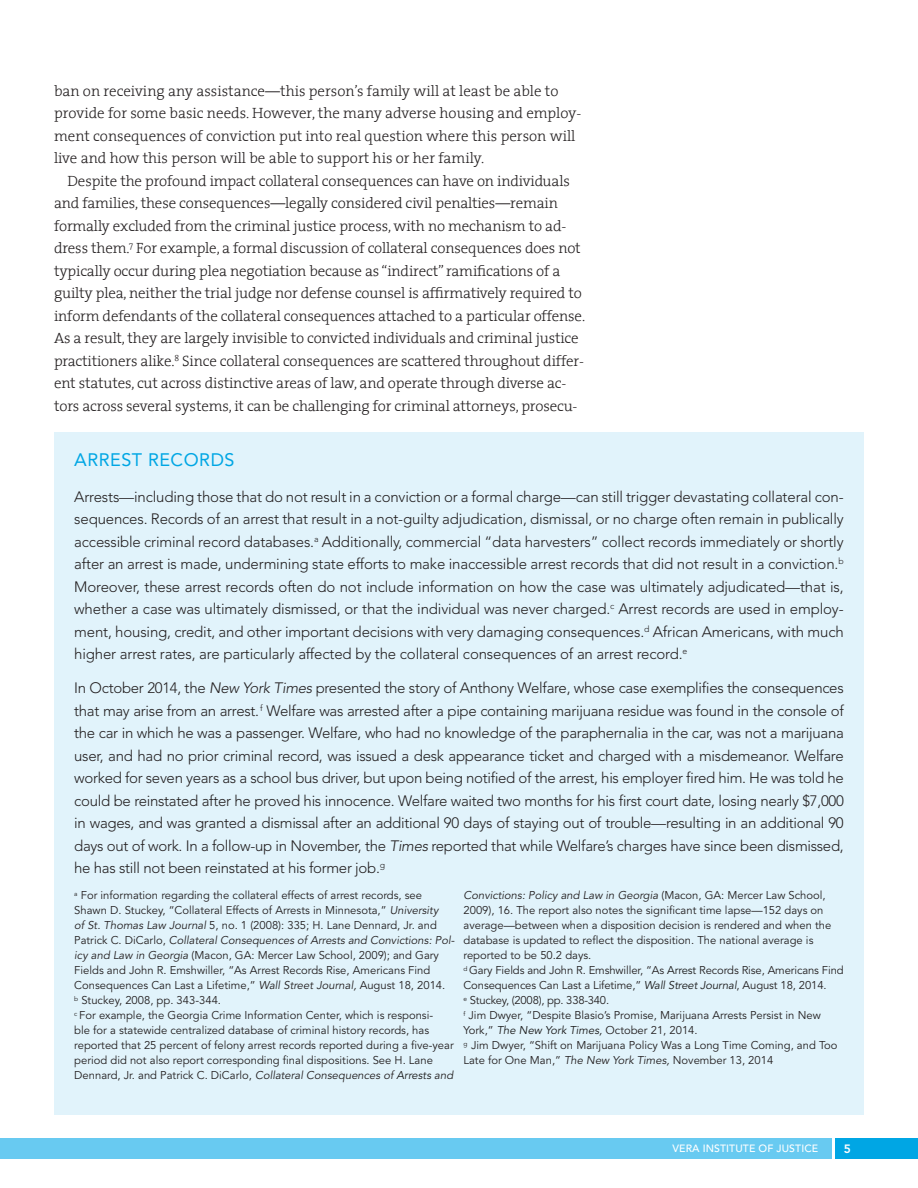
<style>
.page{position:relative;width:918px;height:1188px;background:#fff}
.page>*{position:absolute;margin:0;border:0;box-sizing:border-box;transform-origin:0 0}
.Subhead_-_Sans{font:18px "Avenir";letter-spacing:.025em;color:#00a6e4}
.Body_-_sans{font:300 15px/22.5px "Avenir";letter-spacing:-.02em;color:#231f20;text-align:justify}
.Body{font:300 15px/22.5px "The Serif";letter-spacing:-.01em;color:#231f20}
.t1{font:800 12px "Avenir";color:#fff}
.Footnote_text{font:11.25px/15px "Avenir";color:#231f20}
.Footnote_text-2{font:11.25px "Avenir";letter-spacing:-.02em;color:#231f20}
.t2{font:500 10.5px "Avenir";letter-spacing:.01em;color:#fff}
.s1{font-style:italic}
.s2{font-style:italic;color:#1a1a1a}
.s3{color:#1a1a1a}
</style>
<div class="page">
<div style="left:0;top:1138px;width:832px;height:20px;background:#68caf1"></div>
<div style="left:836px;top:1138px;width:82px;height:20px;background:#00a6e4"></div>
<div style="left:54px;top:432px;width:810px;height:683px;background:#e1f3fb"></div>
<p class="Body" style="left:54px;top:79px;width:529px">ban on receiving any assistance—this person’s family will at least be able to provide for some basic needs. However, the many adverse housing and employ&shy;ment consequences of conviction put into real question where this person will live and how this person will be able to support his or her family.</p>
<p class="Body" style="left:54px;top:169px;width:533px;text-indent:14px">Despite the profound impact collateral consequences can have on individuals and families, these consequences—legally considered civil penalties—remain formally excluded from the criminal justice process, with no mechanism to ad&shy;dress them.<sup>7</sup> For example, a formal discussion of collateral consequences does not typically occur during plea negotiation because as “indirect” ramifications of a guilty plea, neither the trial judge nor defense counsel is affirmatively required to inform defendants of the collateral consequences attached to a particular offense.<br>As a result, they are largely invisible to convicted individuals and criminal justice practitioners alike.<sup>8</sup> Since collateral consequences are scattered throughout differ&shy;ent statutes, cut across distinctive areas of law, and operate through diverse ac&shy;tors across several systems, it can be challenging for criminal attorneys, prosecu-</p>
<p class="Subhead_-_Sans" style="left:74px;top:449px;width:162px">ARREST RECORDS</p>
<p class="Body_-_sans" style="left:74px;top:485px;width:771px">Arrests—including those that do not result in a conviction or a formal charge—can still trigger devastating collateral con&shy;sequences. Records of an arrest that result in a not-guilty adjudication, dismissal, or no charge often remain in publically accessible criminal record databases.<sup>a</sup> Additionally, commercial “data harvesters” collect records immediately or shortly after an arrest is made, undermining state efforts to make inaccessible arrest records that did not result in a conviction.<sup>b </sup>Moreover, these arrest records often do not include information on how the case was ultimately adjudicated—that is, whether a case was ultimately dismissed, or that the individual was never charged.<sup>c</sup> Arrest records are used in employ&shy;ment, housing, credit, and other important decisions with very damaging consequences.<sup>d</sup> African Americans, with much higher arrest rates, are particularly affected by the collateral consequences of an arrest record.<sup>e</sup></p>
<p class="Body_-_sans" style="left:74px;top:677px;width:771px">In October 2014, the <span class="s1">New York Times</span> presented the story of Anthony Welfare, whose case exemplifies the consequences that may arise from an arrest. <sup>f</sup> Welfare was arrested after a pipe containing marijuana residue was found in the console of the car in which he was a passenger. Welfare, who had no knowledge of the paraphernalia in the car, was not a marijuana user, and had no prior criminal record, was issued a desk appearance ticket and charged with a misdemeanor. Welfare worked for seven years as a school bus driver, but upon being notified of the arrest, his employer fired him. He was told he could be reinstated after he proved his innocence. Welfare waited two months for his first court date, losing nearly $7,000 in wages, and was granted a dismissal after an additional 90 days of staying out of trouble—resulting in an additional 90 days out of work. In a follow-up in November, the <span class="s1">Times</span> reported that while Welfare’s charges have since been dismissed, he has still not been reinstated at his former job.<sup>g</sup></p>
<p class="Footnote_text" style="left:74px;top:888px;width:382px"><sup>a</sup> For information regarding the collateral effects of arrest records, see Shawn D. Stuckey, “Collateral Effects of Arrests in Minnesota,” <span class="s1">University<br>of St. Thomas Law Journal</span> 5, no. 1 (2008): 335; H. Lane Dennard, Jr. and Patrick C. DiCarlo, <span class="s1">Collateral Consequences of Arrests and Convictions: Pol&shy;icy and Law in Georgia</span> (Macon, GA: Mercer Law School, 2009); and Gary Fields and John R. Emshwiller, “As Arrest Records Rise, Americans Find Consequences Can Last a Lifetime,” <span class="s1">Wall Street Journal,</span> August 18, 2014.</p>
<p class="Footnote_text" style="left:74px;top:993px;width:148px"><sup>b</sup> Stuckey, 2008, pp. 343-344.</p>
<p class="Footnote_text" style="left:74px;top:1008px;width:381px"><sup>c</sup> For example, the Georgia Crime Information Center, which is responsi-<br>ble for a statewide centralized database of criminal history records, has reported that 25 percent of felony arrest records reported during a five-year period did not also report corresponding final dispositions. See H. Lane Dennard, Jr. and Patrick C. DiCarlo, <span class="s1">Collateral Consequences of</span> <span class="s2">Arrests</span> <span class="s1">and</span></p>
<p class="Footnote_text" style="left:464px;top:888px;width:369px"><span class="s1">Convictions: Policy and Law in Georgia</span> (Macon, GA: Mercer Law School, 2009), 16. The report also notes the significant time lapse—152 days on average—between when a disposition decision is rendered and when the database is updated to reflect the disposition. The national average is reported to be 50.2 days.</p>
<p class="Footnote_text" style="left:464px;top:963px;width:382px"><sup>d</sup> Gary Fields and John R. Emshwiller, “As <span class="s3">Arrest</span> Records Rise, Americans Find<br>Consequences Can Last a Lifetime,” <span class="s2">Wall Street Journal</span>, August 18, 2014.</p>
<p class="Footnote_text-2" style="left:464px;top:994px;width:147px"><sup>e</sup> Stuckey, (2008), pp. 338-340.</p>
<p class="Footnote_text" style="left:464px;top:1008px;width:359px"><sup>f</sup> Jim Dwyer, “Despite Blasio’s Promise, Marijuana Arrests Persist in New<br>York,” <span class="s2">The New York Times,</span> October 21, 2014.</p>
<p class="Footnote_text" style="left:464px;top:1038px;width:376px"><sup>g</sup> Jim Dwyer, “Shift on Marijuana Policy Was a Long Time Coming, and Too<br>Late for One Man,” <span class="s1">The New York Times,</span> November 13, 2014</p>
<p class="t2" style="left:672px;top:1143px;width:147px">VERA INSTITUTE OF JUSTICE</p>
<p class="t1" style="left:844px;top:1141px;width:9px">5</p>
</div>
